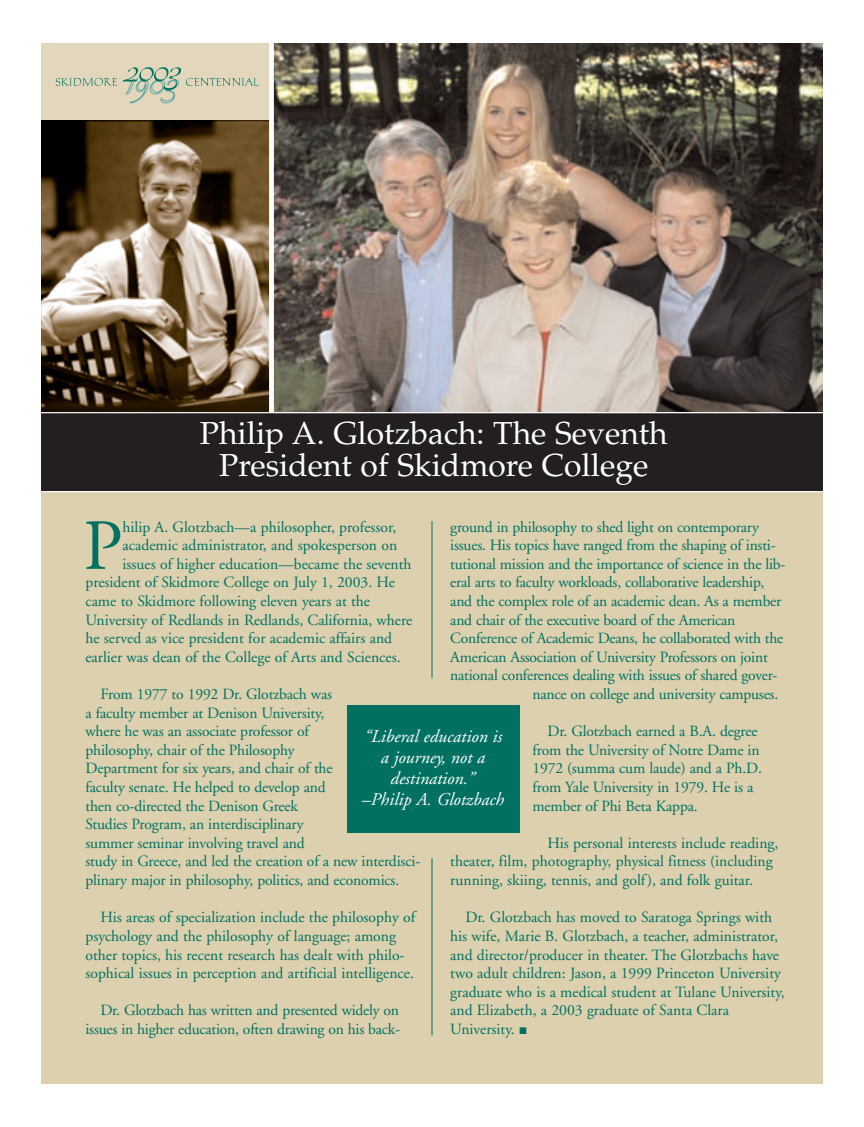
<style>
.page{position:relative;width:864px;height:1127px;background:#fff}
.page>*{position:absolute;margin:0;border:0;box-sizing:border-box;transform-origin:0 0}
.t1{font:71.7px "Adobe Garamond";color:#007161}
.t2{font:31.8px/31.8px "Palatino";color:#fff;text-align:center}
.t3{font:italic 18px/21.1px "Adobe Garamond";color:#fff;text-align:center}
.t4{font:15.6px/18.6px "Adobe Garamond";letter-spacing:-.01em;color:#007161}
</style>
<div class="page">
<div style="left:41px;top:48px;width:782px;height:1035px;background:#dcd0af"></div>
<img style="left:274px;top:43px;width:549px;height:369px">
<img style="left:41px;top:119px;width:228px;height:293px">
<div style="left:41px;top:43px;width:230px;height:76px;background:#e2d7bc"></div>
<svg style="left:56px;top:67px;width:202px;height:36px"></svg>
<div style="left:269px;top:43px;width:5px;height:370px;background:#fff"></div>
<div style="left:41px;top:412px;width:782px;height:80px;background:#231f20"></div>
<hr style="left:432px;top:521px;width:1px;height:157px;background:#007161">
<div style="left:347px;top:705px;width:172px;height:128px;background:#007161"></div>
<hr style="left:432px;top:858px;width:1px;height:177px;background:#007161">
<h2 class="t2" style="left:200px;top:421px;width:469px">Philip A. Glotzbach: The Seventh<br>President of Skidmore College</h2>
<p class="t4" style="left:450px;top:519px;width:310px">ground in philosophy to shed light on contemporary</p>
<p class="t4" style="left:450px;top:537px;width:327px">issues. His topics have ranged from the shaping of insti-</p>
<p class="t4" style="left:450px;top:556px;width:337px">tutional mission and the importance of science in the lib-</p>
<p class="t4" style="left:450px;top:574px;width:316px">eral arts to faculty workloads, collaborative leadership,</p>
<p class="t4" style="left:450px;top:593px;width:333px">and the complex role of an academic dean. As a member</p>
<p class="t4" style="left:450px;top:612px;width:287px">and chair of the executive board of the American</p>
<p class="t4" style="left:450px;top:630px;width:335px">Conference of Academic Deans, he collaborated with the</p>
<p class="t4" style="left:450px;top:649px;width:319px">American Association of University Professors on joint</p>
<p class="t4" style="left:450px;top:667px;width:329px">national conferences dealing with issues of shared gover-</p>
<p class="t4" style="left:532px;top:686px;width:247px">nance on college and university campuses.</p>
<p class="t4" style="left:532px;top:723px;width:231px;text-indent:15px">Dr. Glotzbach earned a B.A. degree from the University of Notre Dame in<br>1972 (summa cum laude) and a Ph.D. from Yale University in 1979. He is a member of Phi Beta Kappa.</p>
<p class="t4" style="left:450px;top:835px;width:330px;text-indent:97px">His personal interests include reading, theater, film, photography, physical fitness (including running, skiing, tennis, and golf), and folk guitar.</p>
<p class="t4" style="left:450px;top:909px;width:336px;text-indent:15px">Dr. Glotzbach has moved to Saratoga Springs with his wife, Marie B. Glotzbach, a teacher, administrator, and director/producer in theater. The Glotzbachs have two adult children: Jason, a 1999 Princeton University graduate who is a medical student at Tulane University, and Elizabeth, a 2003 graduate of Santa Clara University. ■</p>
<h1 class="t1" style="left:83px;top:517px;width:41px">P</h1>
<p class="t4" style="left:123px;top:519px;width:275px">hilip A. Glotzbach—a philosopher, professor,</p>
<p class="t4" style="left:123px;top:537px;width:276px">academic administrator, and spokesperson on</p>
<p class="t4" style="left:123px;top:556px;width:291px">issues of higher education—became the seventh</p>
<p class="t4" style="left:85px;top:574px;width:311px">president of Skidmore College on July 1, 2003. He</p>
<p class="t4" style="left:85px;top:593px;width:286px">came to Skidmore following eleven years at the</p>
<p class="t4" style="left:85px;top:612px;width:328px">University of Redlands in Redlands, California, where</p>
<p class="t4" style="left:85px;top:630px;width:308px">he served as vice president for academic affairs and</p>
<p class="t4" style="left:85px;top:649px;width:317px">earlier was dean of the College of Arts and Sciences.</p>
<p class="t4" style="left:85px;top:686px;width:336px;text-indent:15px">From 1977 to 1992 Dr. Glotzbach was<br>a faculty member at Denison University,<br>where he was an associate professor of<br>philosophy, chair of the Philosophy<br>Department for six years, and chair of the<br>faculty senate. He helped to develop and<br>then co-directed the Denison Greek<br>Studies Program, an interdisciplinary<br>summer seminar involving travel and<br>study in Greece, and led the creation of a new interdisci&shy;plinary major in philosophy, politics, and economics.</p>
<p class="t4" style="left:85px;top:909px;width:331px;text-indent:15px">His areas of specialization include the philosophy of psychology and the philosophy of language; among other topics, his recent research has dealt with philo&shy;sophical issues in perception and artificial intelligence.</p>
<p class="t4" style="left:85px;top:1002px;width:316px;text-align:right">Dr. Glotzbach has written and presented widely on issues in higher education, often drawing on his back-</p>
<p class="t3" style="left:361px;top:727px;width:144px">“Liberal education is a journey, not a destination.”<br>–Philip A. Glotzbach</p>
</div>
